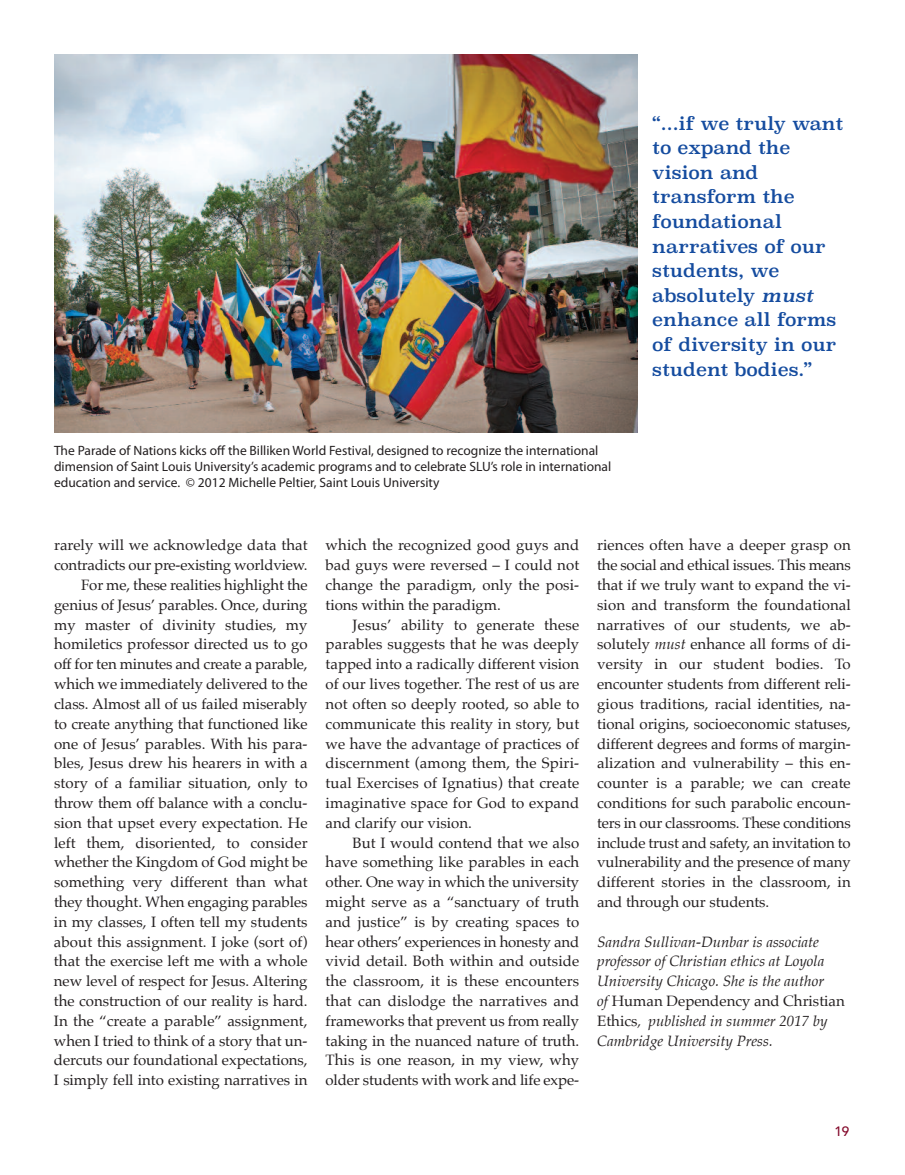
<style>
.page{position:relative;width:905px;height:1175px;background:#fff}
.page>*{position:absolute;margin:0;border:0;box-sizing:border-box;transform-origin:0 0}
.t1{font:18px/24.6px "Superclarendon Rg";color:#154c9f}
.t2{font:15px/19.8px "Palatino";letter-spacing:-.005em;color:#231f20;text-align:justify}
.t3{font:italic 15px/19.8px "Palatino";color:#231f20}
.t4{font:13.5px/16.2px "Myriad Pro";color:#231f20}
.t5{font:500 13.5px "Avenir";color:#840a2b}
.s1{font-style:italic}
.s2{font-style:normal}
</style>
<div class="page">
<img style="left:54px;top:54px;width:583px;height:378px">
<p class="t4" style="left:54px;top:443px;width:558px">The Parade of Nations kicks off the Billiken World Festival, designed to recognize the international dimension of Saint Louis University’s academic programs and to celebrate SLU’s role in international education and service. © 2012 Michelle Peltier, Saint Louis University</p>
<p class="t1" style="left:652px;top:111px;width:192px">“...if we truly want to expand the vision and transform the foundational narratives of our students, we absolutely <span class="s1">must </span>enhance all forms of diversity in our student bodies.”</p>
<p class="t2" style="left:54px;top:536px;width:255px;text-align:right">rarely will we acknowledge data that contradicts our pre-existing worldview.<br>For me, these realities highlight the genius of Jesus’ parables. Once, during my master of divinity studies, my homiletics professor directed us to go off for ten minutes and create a parable, which we immediately delivered to the class. Almost all of us failed miserably to create anything that functioned like one of Jesus’ parables. With his para&shy;bles, Jesus drew his hearers in with a story of a familiar situation, only to throw them off balance with a conclu&shy;sion that upset every expectation. He left them, disoriented, to consider whether the Kingdom of God might be something very different than what they thought. When engaging parables in my classes, I often tell my students about this assignment. I joke (sort of) that the exercise left me with a whole new level of respect for Jesus. Altering the construction of our reality is hard.<br>In the “create a parable” assignment, when I tried to think of a story that un&shy;dercuts our foundational expectations, I simply fell into existing narratives in</p>
<p class="t2" style="left:325px;top:536px;width:255px">which the recognized good guys and bad guys were reversed – I could not change the paradigm, only the posi&shy;tions within the paradigm.</p>
<p class="t2" style="left:325px;top:615px;width:255px;text-indent:27px">Jesus’ ability to generate these parables suggests that he was deeply tapped into a radically different vision of our lives together. The rest of us are not often so deeply rooted, so able to communicate this reality in story, but we have the advantage of practices of discernment (among them, the Spiri&shy;tual Exercises of Ignatius) that create imaginative space for God to expand and clarify our vision.</p>
<p class="t2" style="left:325px;top:833px;width:255px;text-indent:27px">But I would contend that we also have something like parables in each other. One way in which the university might serve as a “sanctuary of truth and justice” is by creating spaces to hear others’ experiences in honesty and vivid detail. Both within and outside the classroom, it is these encounters that can dislodge the narratives and frameworks that prevent us from really taking in the nuanced nature of truth.<br>This is one reason, in my view, why older students with work and life expe-</p>
<p class="t2" style="left:597px;top:536px;width:255px">riences often have a deeper grasp on the social and ethical issues. This means that if we truly want to expand the vi&shy;sion and transform the foundational narratives of our students, we ab&shy;solutely <span class="s1">must</span> enhance all forms of di&shy;versity in our student bodies. To encounter students from different reli&shy;gious traditions, racial identities, na&shy;tional origins, socioeconomic statuses, different degrees and forms of margin&shy;alization and vulnerability – this en&shy;counter is a parable; we can create conditions for such parabolic encoun&shy;ters in our classrooms. These conditions include trust and safety, an invitation to vulnerability and the presence of many different stories in the classroom, in and through our students.</p>
<p class="t3" style="left:597px;top:932px;width:249px">Sandra Sullivan-Dunbar is associate professor of Christian ethics at Loyola University Chicago. She is the author<br>of <span class="s2">Human Dependency and Christian Ethics</span>, published in summer 2017 by Cambridge University Press.</p>
<p class="t5" style="left:834px;top:1119px;width:17px">19</p>
</div>
